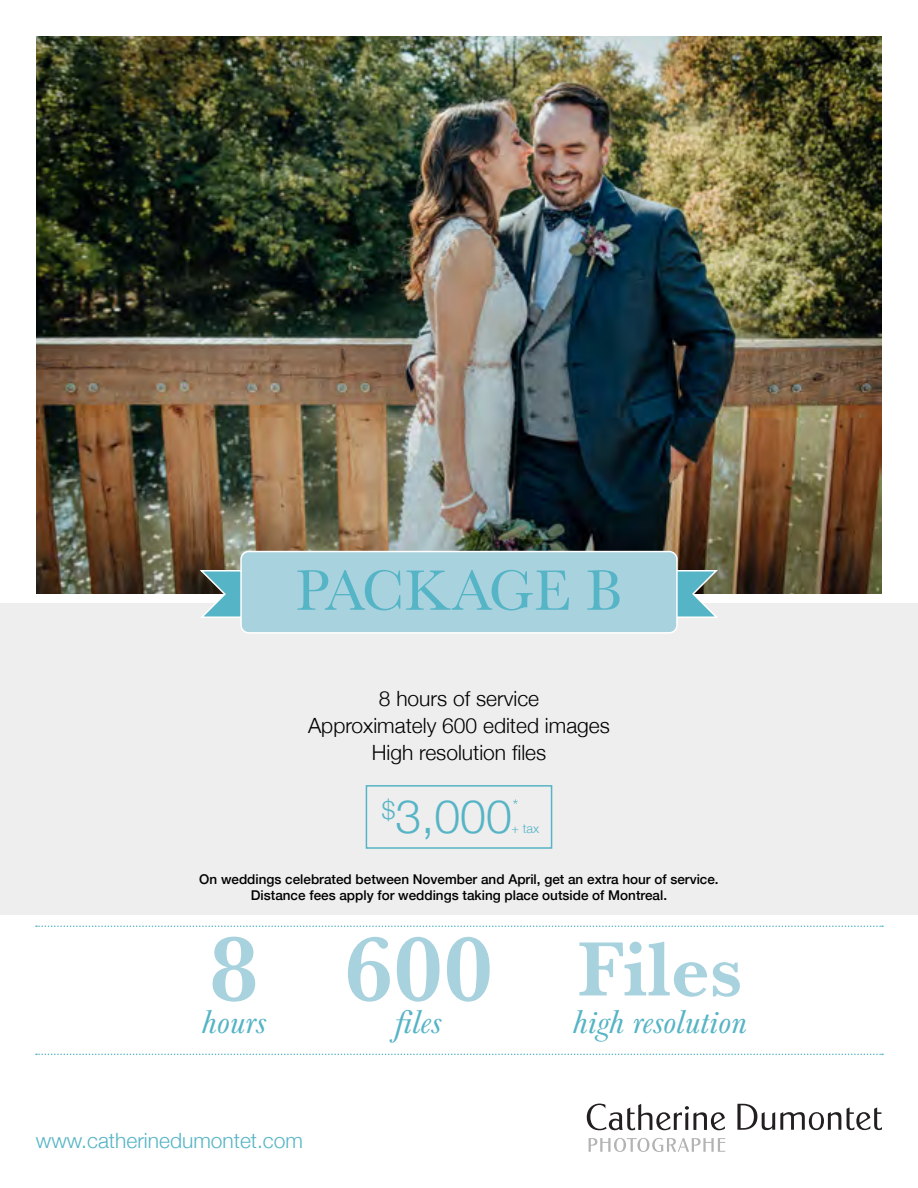
<style>
.page{position:relative;width:918px;height:1188px;background:#fff}
.page>*{position:absolute;margin:0;border:0;box-sizing:border-box;transform-origin:0 0}
.t1{font:700 94.35px "Baskerville URW";color:#a8d2de}
.t2{font:700 79.35px "Baskerville URW";color:#a8d2de}
.t3{font:58.8px "Baskerville URW";letter-spacing:-.02em;color:#55b4c5}
.t4{font:300 46.5px "Helvetica Neue";color:#55b4c5}
.t5{font:italic 33.15px "Baskerville URW";color:#55b4c5}
.t6{font:300 21px/27px "Helvetica Neue";color:#000;text-align:center}
.t7{font:300 21px "Helvetica Neue";color:#55b4c5}
.t8{font:500 13.5px/16.5px "Helvetica Neue";color:#000;text-align:center}
.t9{font:300 12.6px "Helvetica Neue";color:#55b4c5}
</style>
<div class="page">
<div style="left:0;top:603px;width:918px;height:311px;background:#eee"></div>
<img style="left:36px;top:36px;width:846px;height:558px">
<svg style="left:198px;top:569px;width:42px;height:49px"></svg>
<svg style="left:678px;top:569px;width:42px;height:49px"></svg>
<div style="left:241px;top:552px;width:436px;height:81px;background:#a8d2de;border-radius:8px"></div>
<div style="left:240px;top:551px;width:438px;height:83px;border:2px solid #fff;border-radius:8px"></div>
<svg style="left:737px;top:1104px;width:145px;height:26px"></svg>
<svg style="left:587px;top:1104px;width:138px;height:26px"></svg>
<svg style="left:589px;top:1138px;width:136px;height:14px"></svg>
<svg style="left:36px;top:926px;width:847px;height:1px"></svg>
<svg style="left:36px;top:1054px;width:847px;height:1px"></svg>
<div style="left:366px;top:785px;width:186px;height:64px;border:2px solid #55b4c5"></div>
<svg style="left:513px;top:799px;width:5px;height:5px"></svg>
<h3 class="t3" style="left:296px;top:550px;width:328px">PACKAGE B</h3>
<h3 class="t6" style="left:308px;top:684px;width:303px">8 hours of service<br>Approximately 600 edited images<br>High resolution files</h3>
<h3 class="t4" style="left:382px;top:779px;width:132px"><sup>$</sup>3,000</h3>
<p class="t9" style="left:512px;top:818px;width:29px">+ tax</p>
<p class="t8" style="left:199px;top:870px;width:521px">On weddings celebrated between November and April, get an extra hour of service.<br>Distance fees apply for weddings taking place outside of Montreal.</p>
<h1 class="t1" style="left:209px;top:901px;width:52px">8</h1>
<h3 class="t5" style="left:202px;top:1004px;width:65px">hours</h3>
<h3 class="t5" style="left:395px;top:1004px;width:47px">files</h3>
<h3 class="t5" style="left:573px;top:1004px;width:175px">high resolution</h3>
<h1 class="t1" style="left:343px;top:901px;width:152px">600</h1>
<h2 class="t2" style="left:577px;top:912px;width:167px">Files</h2>
<h3 class="t7" style="left:36px;top:1124px;width:269px">www.catherinedumontet.com</h3>
</div>
